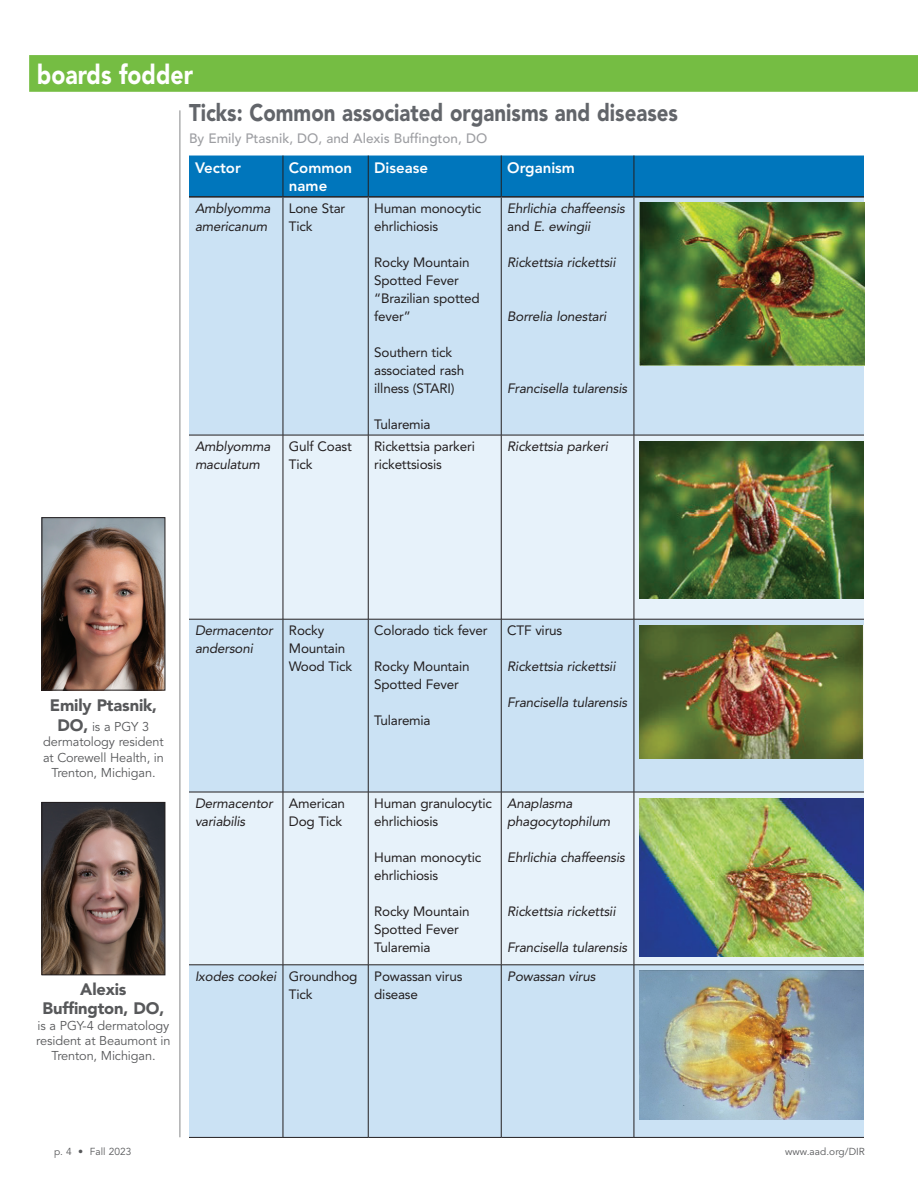
<style>
.page{position:relative;width:918px;height:1188px;background:#fff}
.page>*{position:absolute;margin:0;border:0;box-sizing:border-box;transform-origin:0 0}
.t1{font:900 27px "Avenir LT Std";color:#fff;scale:.85 1}
.t2{font:900 24px "Avenir LT Std";color:#62656a;scale:.85 1}
.t3{font:900 16.5px/19.8px "Avenir LT Std";letter-spacing:-.01em;color:#57585a;text-align:center}
.t4{font:800 15px/18px "Avenir LT Std";color:#fff}
.t5{font:13.5px/18px "Avenir LT Std";letter-spacing:-.015em;color:#231f20}
.t6{font:italic 13.5px/18px "Avenir LT Std";letter-spacing:-.015em;color:#231f20}
.t7{font:500 13.5px "Avenir LT Std";color:#9d9ea2}
.t8{font:12.75px/15.3px "Avenir LT Std";letter-spacing:-.01em;color:#57585a;text-align:center}
.t9{font:10.2px "Avenir LT Std";letter-spacing:.005em;color:#57585a}
.s1{font-style:normal}
.s2{font-weight:900;font-size:16.5px}
.s3{font-style:italic}
</style>
<div class="page">
<div style="left:29px;top:55px;width:889px;height:37px;background:#75bd43"></div>
<hr style="left:179px;top:110px;width:2px;height:1027px;background:#aeafb0">
<img style="left:44px;top:804px;width:119px;height:169px">
<div style="left:42px;top:802px;width:123px;height:173px;border:1px solid #231f20"></div>
<img style="left:44px;top:519px;width:119px;height:170px">
<div style="left:42px;top:517px;width:123px;height:174px;border:1px solid #231f20"></div>
<div style="left:189px;top:156px;width:675px;height:40px;background:#0076bc"></div>
<div style="left:189px;top:198px;width:675px;height:939px;background:#cbe2f4"></div>
<svg style="left:189px;top:436px;width:675px;height:529px;background:#dae9f4"></svg>
<hr style="left:283px;top:156px;width:1px;height:40px;background:#231f20">
<hr style="left:368px;top:156px;width:1px;height:40px;background:#231f20">
<hr style="left:501px;top:156px;width:1px;height:40px;background:#231f20">
<hr style="left:634px;top:156px;width:1px;height:40px;background:#231f20">
<hr style="left:283px;top:198px;width:1px;height:237px;background:#231f20">
<hr style="left:368px;top:198px;width:1px;height:237px;background:#231f20">
<hr style="left:501px;top:198px;width:1px;height:237px;background:#231f20">
<hr style="left:634px;top:198px;width:1px;height:237px;background:#231f20">
<hr style="left:189px;top:435px;width:94px;height:1px;background:#231f20">
<hr style="left:283px;top:435px;width:85px;height:1px;background:#231f20">
<hr style="left:283px;top:435px;width:1px;height:184px;background:#231f20">
<hr style="left:368px;top:435px;width:133px;height:1px;background:#231f20">
<hr style="left:368px;top:435px;width:1px;height:184px;background:#231f20">
<hr style="left:501px;top:435px;width:133px;height:1px;background:#231f20">
<hr style="left:501px;top:435px;width:1px;height:184px;background:#231f20">
<hr style="left:634px;top:435px;width:230px;height:1px;background:#231f20">
<hr style="left:634px;top:435px;width:1px;height:184px;background:#231f20">
<hr style="left:189px;top:619px;width:94px;height:1px;background:#231f20">
<hr style="left:283px;top:619px;width:85px;height:1px;background:#231f20">
<hr style="left:283px;top:619px;width:1px;height:173px;background:#231f20">
<hr style="left:368px;top:619px;width:133px;height:1px;background:#231f20">
<hr style="left:368px;top:619px;width:1px;height:173px;background:#231f20">
<hr style="left:501px;top:619px;width:133px;height:1px;background:#231f20">
<hr style="left:501px;top:619px;width:1px;height:173px;background:#231f20">
<hr style="left:634px;top:619px;width:230px;height:1px;background:#231f20">
<hr style="left:634px;top:619px;width:1px;height:173px;background:#231f20">
<hr style="left:189px;top:792px;width:94px;height:1px;background:#231f20">
<hr style="left:283px;top:792px;width:85px;height:1px;background:#231f20">
<hr style="left:283px;top:792px;width:1px;height:173px;background:#231f20">
<hr style="left:368px;top:792px;width:133px;height:1px;background:#231f20">
<hr style="left:368px;top:792px;width:1px;height:173px;background:#231f20">
<hr style="left:501px;top:792px;width:133px;height:1px;background:#231f20">
<hr style="left:501px;top:792px;width:1px;height:173px;background:#231f20">
<hr style="left:634px;top:792px;width:230px;height:1px;background:#231f20">
<hr style="left:634px;top:792px;width:1px;height:173px;background:#231f20">
<hr style="left:189px;top:965px;width:94px;height:1px;background:#231f20">
<hr style="left:283px;top:965px;width:85px;height:1px;background:#231f20">
<hr style="left:283px;top:965px;width:1px;height:172px;background:#231f20">
<hr style="left:368px;top:965px;width:133px;height:1px;background:#231f20">
<hr style="left:368px;top:965px;width:1px;height:172px;background:#231f20">
<hr style="left:501px;top:965px;width:133px;height:1px;background:#231f20">
<hr style="left:501px;top:965px;width:1px;height:172px;background:#231f20">
<hr style="left:634px;top:965px;width:230px;height:1px;background:#231f20">
<hr style="left:634px;top:965px;width:1px;height:172px;background:#231f20">
<hr style="left:189px;top:1137px;width:94px;height:1px;background:#231f20">
<hr style="left:283px;top:1137px;width:85px;height:1px;background:#231f20">
<hr style="left:368px;top:1137px;width:133px;height:1px;background:#231f20">
<hr style="left:501px;top:1137px;width:133px;height:1px;background:#231f20">
<hr style="left:634px;top:1137px;width:230px;height:1px;background:#231f20">
<hr style="left:189px;top:196px;width:94px;height:2px;background:#231f20">
<hr style="left:283px;top:196px;width:85px;height:2px;background:#231f20">
<hr style="left:368px;top:196px;width:133px;height:2px;background:#231f20">
<hr style="left:501px;top:196px;width:133px;height:2px;background:#231f20">
<hr style="left:634px;top:196px;width:230px;height:2px;background:#231f20">
<img style="left:640px;top:203px;width:224px;height:162px">
<img style="left:640px;top:441px;width:223px;height:157px">
<img style="left:640px;top:625px;width:224px;height:133px">
<img style="left:640px;top:798px;width:224px;height:158px">
<img style="left:640px;top:971px;width:223px;height:149px">
<h1 class="t1" style="left:37px;top:58px;width:185px">boards fodder</h1>
<h2 class="t2" style="left:189px;top:98px;width:577px">Ticks: Common associated organisms and diseases</h2>
<p class="t7" style="left:189px;top:131px;width:300px">By Emily Ptasnik, DO, and Alexis Buffington, DO</p>
<p class="t4" style="left:195px;top:159px;width:47px">Vector</p>
<p class="t4" style="left:289px;top:159px;width:65px">Common name</p>
<p class="t4" style="left:374px;top:159px;width:55px">Disease</p>
<p class="t4" style="left:507px;top:159px;width:69px">Organism</p>
<p class="t6" style="left:195px;top:200px;width:77px">Amblyomma americanum</p>
<p class="t5" style="left:289px;top:199px;width:58px">Lone Star<br>Tick</p>
<p class="t5" style="left:374px;top:199px;width:109px">Human monocytic ehrlichiosis</p>
<p class="t5" style="left:374px;top:253px;width:107px">Rocky Mountain<br>Spotted Fever “Brazilian spotted fever”</p>
<p class="t5" style="left:374px;top:343px;width:92px">Southern tick associated rash illness (STARI)</p>
<p class="t5" style="left:374px;top:415px;width:58px">Tularemia</p>
<p class="t6" style="left:507px;top:200px;width:119px">Ehrlichia chaffeensis <span class="s1">and</span> E. ewingii</p>
<p class="t6" style="left:507px;top:254px;width:110px">Rickettsia rickettsii</p>
<p class="t6" style="left:507px;top:308px;width:101px">Borrelia lonestari</p>
<p class="t6" style="left:507px;top:380px;width:121px">Francisella tularensis</p>
<p class="t6" style="left:195px;top:438px;width:77px">Amblyomma maculatum</p>
<p class="t5" style="left:289px;top:438px;width:64px">Gulf Coast<br>Tick</p>
<p class="t5" style="left:374px;top:438px;width:102px">Rickettsia parkeri rickettsiosis</p>
<p class="t6" style="left:507px;top:438px;width:102px">Rickettsia parkeri</p>
<p class="t3" style="left:50px;top:696px;width:109px">Emily Ptasnik,</p>
<p class="t8" style="left:43px;top:719px;width:122px"><span class="s2">DO,</span> is a PGY 3 dermatology resident at Corewell Health, in<br>Trenton, Michigan.</p>
<p class="t3" style="left:43px;top:979px;width:123px">Alexis<br>Buffington, DO,</p>
<p class="t8" style="left:36px;top:1018px;width:136px">is a PGY-4 dermatology resident at Beaumont in<br>Trenton, Michigan.</p>
<p class="t6" style="left:195px;top:622px;width:79px">Dermacentor andersoni</p>
<p class="t5" style="left:289px;top:622px;width:65px">Rocky<br>Mountain<br>Wood Tick</p>
<p class="t5" style="left:374px;top:622px;width:115px">Colorado tick fever</p>
<p class="t5" style="left:374px;top:658px;width:97px">Rocky Mountain<br>Spotted Fever</p>
<p class="t5" style="left:374px;top:712px;width:58px">Tularemia</p>
<p class="t5" style="left:507px;top:622px;width:57px">CTF virus</p>
<p class="t6" style="left:507px;top:658px;width:110px">Rickettsia rickettsii</p>
<p class="t6" style="left:507px;top:694px;width:121px">Francisella tularensis</p>
<p class="t6" style="left:195px;top:795px;width:79px">Dermacentor variabilis</p>
<p class="t5" style="left:289px;top:795px;width:58px">American<br>Dog Tick</p>
<p class="t5" style="left:374px;top:795px;width:119px">Human granulocytic ehrlichiosis</p>
<p class="t5" style="left:374px;top:849px;width:109px">Human monocytic ehrlichiosis</p>
<p class="t5" style="left:374px;top:903px;width:97px">Rocky Mountain<br>Spotted Fever<br>Tularemia</p>
<p class="t6" style="left:507px;top:795px;width:105px">Anaplasma phagocytophilum</p>
<p class="t6" style="left:507px;top:849px;width:119px">Ehrlichia chaffeensis</p>
<p class="t6" style="left:507px;top:903px;width:110px">Rickettsia rickettsii</p>
<p class="t6" style="left:507px;top:939px;width:121px">Francisella tularensis</p>
<p class="t5" style="left:289px;top:967px;width:70px;text-indent:-94px"><span class="s3">Ixodes cookei</span> Groundhog<br>Tick</p>
<p class="t5" style="left:374px;top:967px;width:90px">Powassan virus disease</p>
<p class="t6" style="left:507px;top:968px;width:90px">Powassan virus</p>
<p class="t9" style="left:54px;top:1146px;width:79px">p. 4 • Fall 2023</p>
<p class="t9" style="left:785px;top:1146px;width:81px">www.aad.org/DIR</p>
</div>
